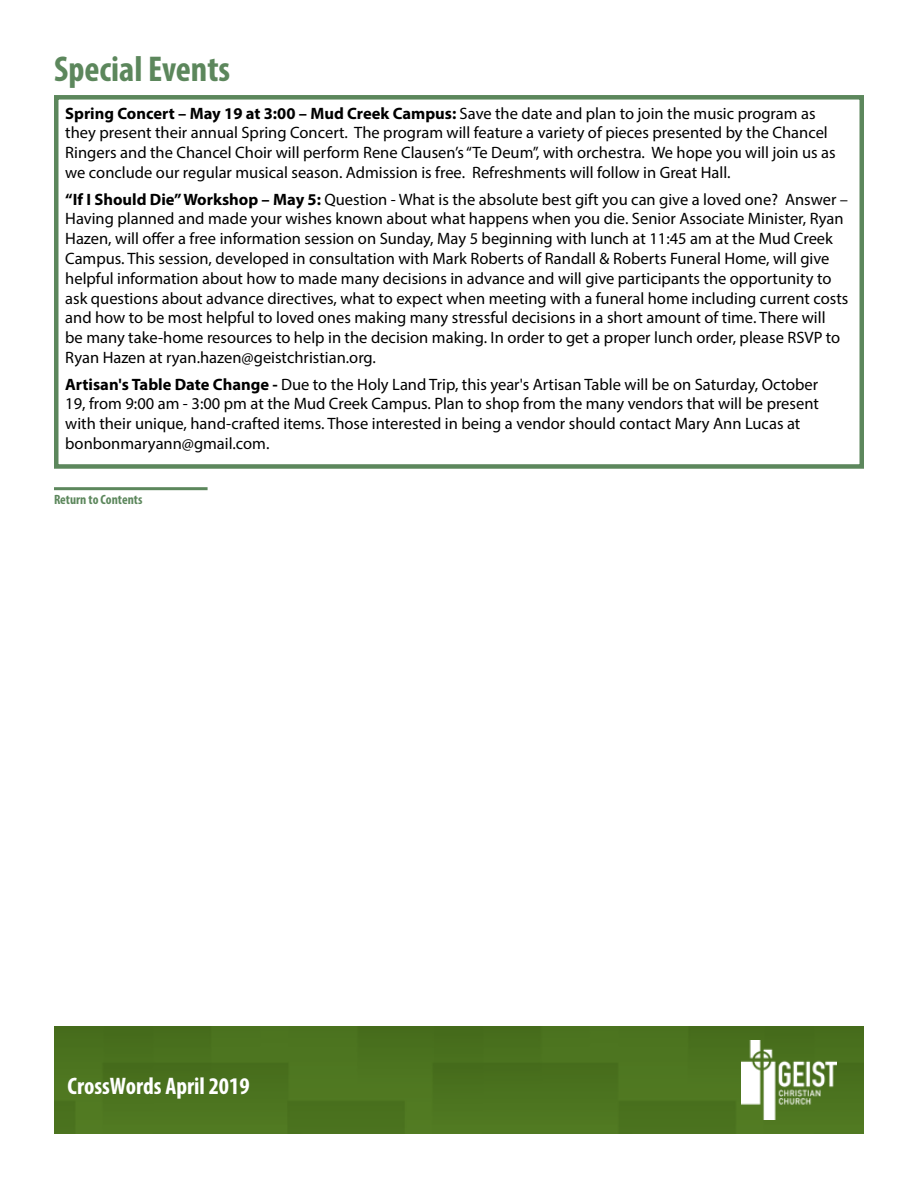
<style>
.page{position:relative;width:918px;height:1188px;background:#fff}
.page>*{position:absolute;margin:0;border:0;box-sizing:border-box;transform-origin:0 0}
.t1{font:700 condensed 36px "Myriad Pro";color:#5c875c}
.t2{font:700 condensed 24px "Myriad Pro";color:#fff}
.t3{font:16.5px/19.8px "Myriad Pro";color:#000}
.t4{font:700 condensed 13.5px "Myriad Pro";color:#5c875c}
.s1{font-weight:700}
</style>
<div class="page">
<div style="left:54px;top:1026px;width:810px;height:108px;background:#4b731f"></div>
<img style="left:742px;top:1041px;width:95px;height:78px">
<div style="left:54px;top:95px;width:810px;height:374px;border:4px solid #5c875c"></div>
<hr style="left:54px;top:487px;width:154px;height:3px;background:#5c875c">
<h1 class="t1" style="left:54px;top:47px;width:178px">Special Events</h1>
<p class="t3" style="left:65px;top:103px;width:772px"><span class="s1">Spring Concert – May 19 at 3:00 – Mud Creek Campus:</span> Save the date and plan to join the music program as they present their annual Spring Concert. The program will feature a variety of pieces presented by the Chancel Ringers and the Chancel Choir will perform Rene Clausen’s “Te Deum”, with orchestra. We hope you will join us as we conclude our regular musical season. Admission is free. Refreshments will follow in Great Hall.</p>
<p class="t3" style="left:65px;top:189px;width:785px"><span class="s1">“If I Should Die” Workshop – May 5:</span> Question - What is the absolute best gift you can give a loved one? Answer – Having planned and made your wishes known about what happens when you die. Senior Associate Minister, Ryan Hazen, will offer a free information session on Sunday, May 5 beginning with lunch at 11:45 am at the Mud Creek Campus. This session, developed in consultation with Mark Roberts of Randall &amp; Roberts Funeral Home, will give helpful information about how to made many decisions in advance and will give participants the opportunity to ask questions about advance directives, what to expect when meeting with a funeral home including current costs and how to be most helpful to loved ones making many stressful decisions in a short amount of time. There will<br>be many take-home resources to help in the decision making. In order to get a proper lunch order, please RSVP to Ryan Hazen at ryan.hazen@geistchristian.org.</p>
<p class="t3" style="left:65px;top:374px;width:755px"><span class="s1">Artisan's Table Date Change -</span> Due to the Holy Land Trip, this year's Artisan Table will be on Saturday, October 19, from 9:00 am - 3:00 pm at the Mud Creek Campus. Plan to shop from the many vendors that will be present with their unique, hand-crafted items. Those interested in being a vendor should contact Mary Ann Lucas at bonbonmaryann@gmail.com.</p>
<p class="t4" style="left:54px;top:491px;width:90px">Return to Contents</p>
<h2 class="t2" style="left:68px;top:1071px;width:184px">CrossWords April 2019</h2>
</div>
